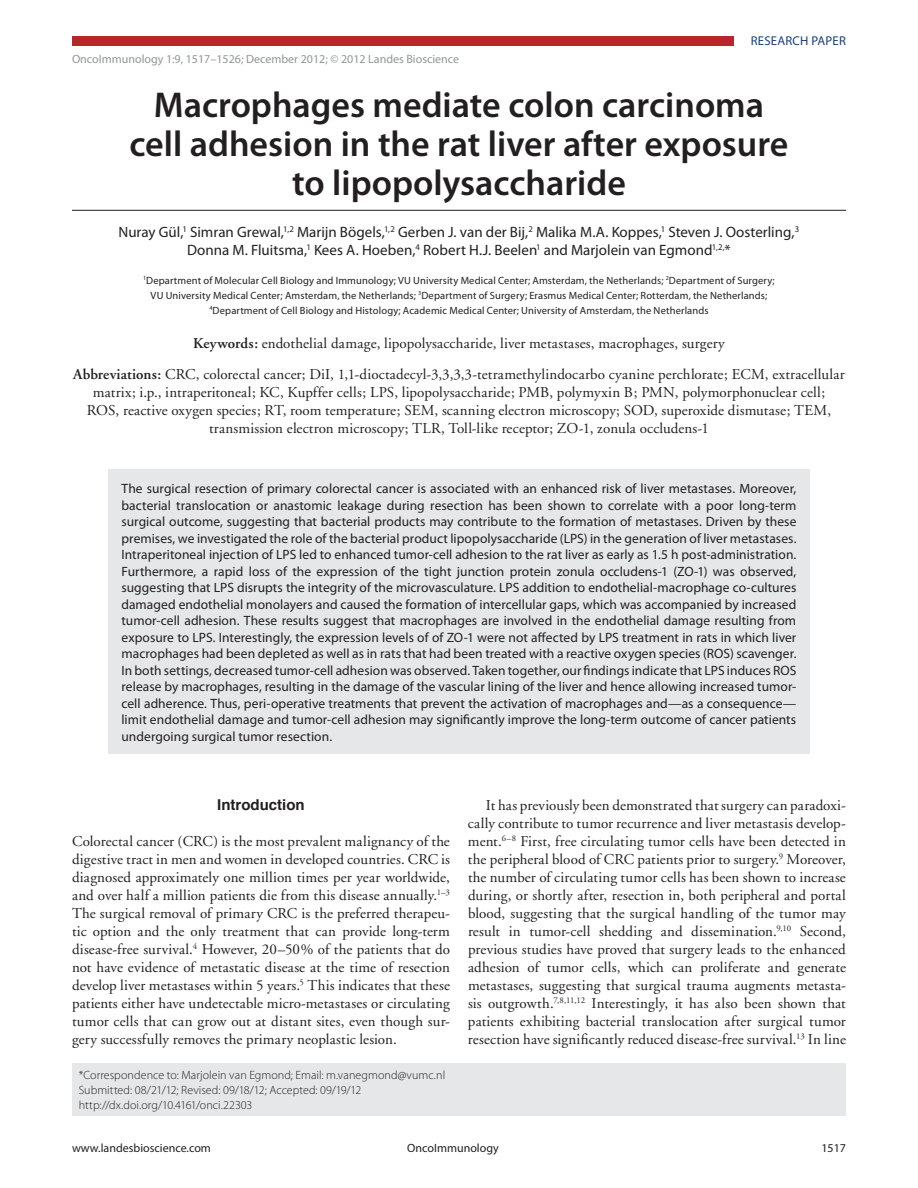
<style>
.page{position:relative;width:918px;height:1188px;background:#fff}
.page>*{position:absolute;margin:0;border:0;box-sizing:border-box;transform-origin:0 0}
.t1{font:600 36px/39px "Myriad Pro";color:#231f20;text-align:center}
.t2{font:15px/18px "Adobe Garamond";letter-spacing:.01em;color:#231f20;text-align:justify}
.t3{font:15px/18px "Myriad Pro";color:#231f20;text-align:center}
.t4{font:700 15px "Helvetica";color:#231f20}
.t5{font:13.5px/16.5px "Myriad Pro";letter-spacing:.005em;color:#231f20;text-align:justify}
.t6{font:12.75px "Myriad Pro";letter-spacing:.02em;color:#193f7c}
.t7{font:300 12px/15px "Myriad Pro";letter-spacing:.005em;color:#231f20}
.t8{font:12px "Myriad Pro";color:#939598}
.t9{font:12px "Myriad Pro";color:#231f20}
.t10{font:10.5px/15px "Myriad Pro";letter-spacing:.015em;color:#231f20;text-align:center}
.s1{font-weight:600}
</style>
<div class="page">
<div style="left:72px;top:36px;width:662px;height:10px;background:#b7262b"></div>
<div style="left:72px;top:1063px;width:774px;height:53px;background:#e6e7e9"></div>
<div style="left:108px;top:469px;width:702px;height:285px;background:#e6e7e9"></div>
<hr style="left:72px;top:210px;width:774px;height:1px;background:#231f20">
<p class="t8" style="left:72px;top:52px;width:389px">OncoImmunology 1:9, 1517–1526; December 2012; © 2012 Landes Bioscience</p>
<p class="t6" style="left:751px;top:33px;width:94px">research paper</p>
<h1 class="t1" style="left:129px;top:85px;width:661px">Macrophages mediate colon carcinoma cell adhesion in the rat liver after exposure to lipopolysaccharide</h1>
<p class="t3" style="left:119px;top:223px;width:682px">Nuray Gül,<sup>1</sup> Simran Grewal,<sup>1,2</sup> Marijn Bögels,<sup>1,2</sup> Gerben J. van der Bij,<sup>2</sup> Malika M.A. Koppes,<sup>1</sup> Steven J. Oosterling,<sup>3<br></sup>Donna M. Fluitsma,<sup>1</sup> Kees A. Hoeben,<sup>4</sup> Robert H .J. Beelen<sup>1</sup> and Marjolein van Egmond<sup>1,2,</sup>*</p>
<p class="t10" style="left:143px;top:273px;width:633px"><sup>1</sup>Department of Molecular Cell Biology and Immunology; VU University Medical Center; Amsterdam, the Netherlands; <sup>2</sup>Department of Surgery;<br>VU University Medical Center; Amsterdam, the Netherlands; <sup>3</sup>Department of Surgery; Erasmus Medical Center; Rotterdam, the Netherlands;<br><sup>4</sup>Department of Cell Biology and Histology; Academic Medical Center; University of Amsterdam, the Netherlands</p>
<p class="t2" style="left:73px;top:328px;width:773px;line-height:31.5px;text-align:center"><span class="s1">Keywords:</span> endothelial damage, lipopolysaccharide, liver metastases, macrophages, surgery<br><span class="s1">Abbreviations:</span> CRC, colorectal cancer; DiI, 1,1-dioctadecyl-3,3,3,3-tetramethylindocarbo cyanine perchlorate; ECM, extracellular</p>
<p class="t2" style="left:87px;top:384px;width:746px;text-align:center">matrix; i.p., intraperitoneal; KC, Kupffer cells; LPS, lipopolysaccharide; PMB, polymyxin B; PMN, polymorphonuclear cell;<br>ROS, reactive oxygen species; RT, room temperature; SEM, scanning electron microscopy; SOD, superoxide dismutase; TEM, transmission electron microscopy; TLR, Toll-like receptor; ZO-1, zonula occludens-1</p>
<p class="t5" style="left:121px;top:480px;width:677px">The surgical resection of primary colorectal cancer is associated with an enhanced risk of liver metastases. Moreover, bacterial translocation or anastomic leakage during resection has been shown to correlate with a poor long-term surgical outcome, suggesting that bacterial products may contribute to the formation of metastases. Driven by these premises, we investigated the role of the bacterial product lipopolysaccharide (LPS) in the generation of liver metastases.<br>Intraperitoneal injection of LPS led to enhanced tumor-cell adhesion to the rat liver as early as 1.5 h post-administration.<br>Furthermore, a rapid loss of the expression of the tight junction protein zonula occludens-1 (ZO-1) was observed, suggesting that LPS disrupts the integrity of the microvasculature. LPS addition to endothelial-macrophage co-cultures damaged endothelial monolayers and caused the formation of intercellular gaps, which was accompanied by increased tumor-cell adhesion. These results suggest that macrophages are involved in the endothelial damage resulting from exposure to LPS. Interestingly, the expression levels of of ZO-1 were not affected by LPS treatment in rats in which liver macrophages had been depleted as well as in rats that had been treated with a reactive oxygen species (ROS) scavenger.<br>In both settings, decreased tumor-cell adhesion was observed. Taken together, our findings indicate that LPS induces ROS release by macrophages, resulting in the damage of the vascular lining of the liver and hence allowing increased tumor&shy;cell adherence. Thus, peri-operative treatments that prevent the activation of macrophages and—as a consequence— limit endothelial damage and tumor-cell adhesion may significantly improve the long-term outcome of cancer patients undergoing surgical tumor resection.</p>
<p class="t4" style="left:217px;top:793px;width:89px">Introduction</p>
<p class="t2" style="left:72px;top:833px;width:380px">Colorectal cancer (CRC) is the most prevalent malignancy of the digestive tract in men and women in developed countries. CRC is diagnosed approximately one million times per year worldwide, and over half a million patients die from this disease annually.<sup>1–3<br></sup>The surgical removal of primary CRC is the preferred therapeu&shy;tic option and the only treatment that can provide long-term disease-free survival.<sup>4</sup> However, 20–50% of the patients that do not have evidence of metastatic disease at the time of resection develop liver metastases within 5 years.<sup>5</sup> This indicates that these patients either have undetectable micro-metastases or circulating tumor cells that can grow out at distant sites, even though sur&shy;gery successfully removes the primary neoplastic lesion.</p>
<p class="t7" style="left:79px;top:1068px;width:368px">*Correspondence to: Marjolein van Egmond; Email: m.vanegmond@vumc.nl<br>Submitted: 08/21/12; Revised: 09/18/12; Accepted: 09/19/12 http://dx.doi.org/10.4161/onci.22303</p>
<p class="t2" style="left:468px;top:797px;width:380px;text-indent:18px">It has previously been demonstrated that surgery can paradoxi&shy;cally contribute to tumor recurrence and liver metastasis develop&shy;ment.<sup>6–8</sup> First, free circulating tumor cells have been detected in the peripheral blood of CRC patients prior to surgery.<sup>9</sup> Moreover, the number of circulating tumor cells has been shown to increase during, or shortly after, resection in, both peripheral and portal blood, suggesting that the surgical handling of the tumor may result in tumor-cell shedding and dissemination.<sup>9,10</sup> Second, previous studies have proved that surgery leads to the enhanced adhesion of tumor cells, which can proliferate and generate metastases, suggesting that surgical trauma augments metasta&shy;sis outgrowth.<sup>7,8,11,12</sup> Interestingly, it has also been shown that patients exhibiting bacterial translocation after surgical tumor resection have significantly reduced disease-free survival.<sup>13</sup> In line</p>
<p class="t9" style="left:72px;top:1141px;width:140px">www.landesbioscience.com</p>
<p class="t9" style="left:407px;top:1141px;width:93px">OncoImmunology</p>
<p class="t9" style="left:821px;top:1141px;width:26px">1517</p>
</div>
